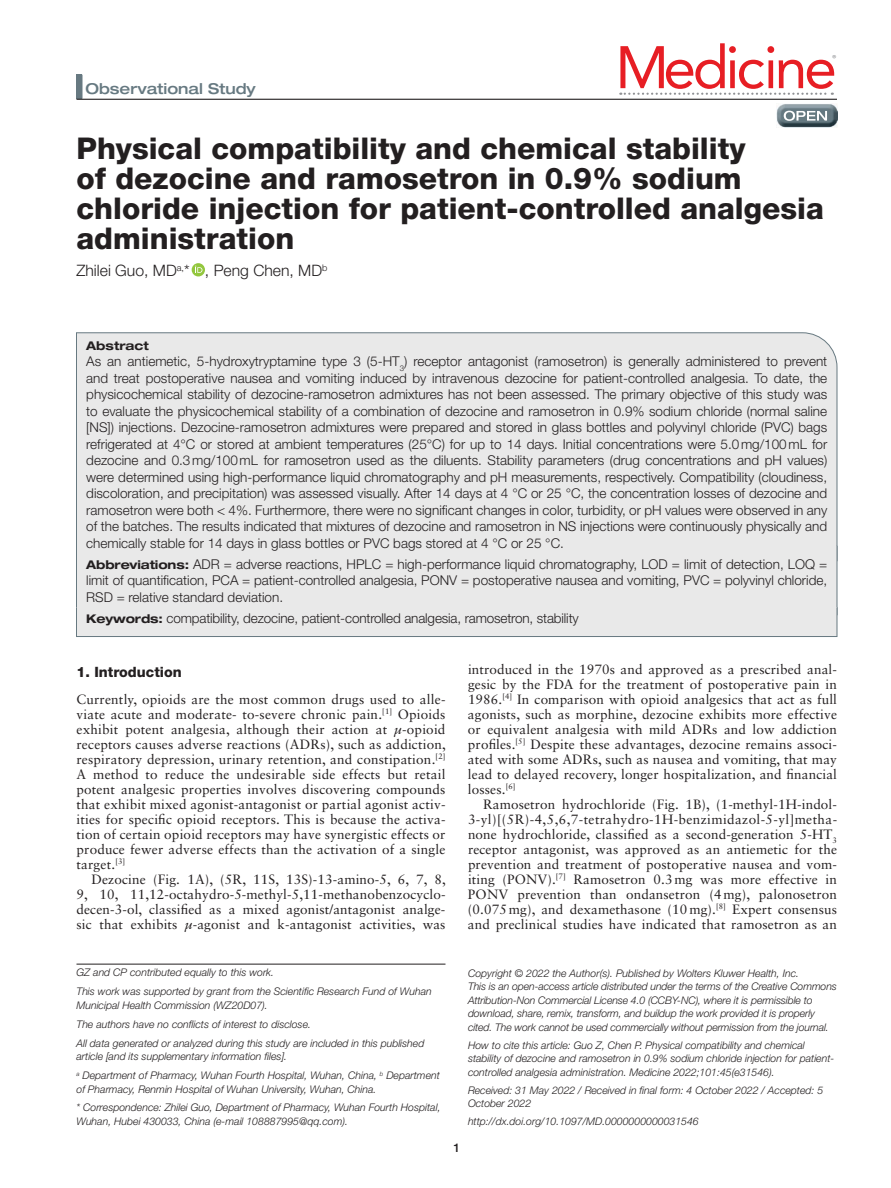
<style>
.page{position:relative;width:891px;height:1188px;background:#fff}
.page>*{position:absolute;margin:0;border:0;box-sizing:border-box;transform-origin:0 0}
.t1{font:59.4px "Avenir";letter-spacing:-.06em;color:#e71e24}
.t2{font:800 30px/30px "Helvetica Neue LT Std";color:#231f20}
.t3{font:300 15.75px "Helvetica Neue LT Std";color:#231f20}
.t4{font:500 expanded 15px "Helvetica Neue LT Std";color:#667981}
.t5{font:800 14.25px "Helvetica Neue LT Std";color:#231f20}
.t6{font:13.5px/15px "Sabon LT Std";letter-spacing:.01em;color:#231f20;text-align:justify}
.t7{font:300 13.5px/16.5px "Helvetica Neue LT Std";color:#231f20;text-align:justify}
.t8{font:700 expanded 12px "Helvetica Neue LT Std";color:#231f20}
.t9{font:500 12px "Helvetica Neue LT Std";color:#231f20}
.t10{font:italic 300 10.5px/13.5px "Helvetica Neue LT Std";color:#231f20}
.t11{font:500 10.35px "Akzidenz Grotesk BE";color:#909295}
.s1{font-weight:700;font-stretch:expanded;font-size:12px}
.s2{font-style:italic}
</style>
<div class="page">
<div style="left:76px;top:74px;width:6px;height:25px;background:#677981"></div>
<hr style="left:76px;top:99px;width:761px;height:1px;background:#231f20">
<img style="left:776px;top:104px;width:61px;height:24px">
<svg style="left:784px;top:111px;width:43px;height:10px"></svg>
<svg style="left:620px;top:93px;width:213px;height:2px"></svg>
<div style="left:76px;top:332px;width:762px;height:230px;background:#e9e9e9"></div>
<div style="left:76px;top:546px;width:761px;height:70px;background:#e9e9e9"></div>
<div style="left:76px;top:607px;width:761px;height:30px;background:#e9e9e9"></div>
<div style="left:76px;top:607px;width:761px;height:30px;border:1px solid #677981"></div>
<svg style="left:192px;top:263px;width:13px;height:13px"></svg>
<svg style="left:195px;top:266px;width:7px;height:7px"></svg>
<hr style="left:76px;top:964px;width:370px;height:1px;background:#231f20">
<p class="t4" style="left:86px;top:80px;width:172px">Observational Study</p>
<h1 class="t1" style="left:615px;top:33px;width:223px">Medicine</h1>
<p class="t11" style="left:832px;top:52px;width:6px">®</p>
<h2 class="t2" style="left:76px;top:134px;width:749px">Physical compatibility and chemical stability<br>of dezocine and ramosetron in 0.9% sodium chloride injection for patient-controlled analgesia administration</h2>
<p class="t3" style="left:76px;top:261px;width:252px">Zhilei Guo, MD<sup>a,</sup>* , Peng Chen, MD<sup>b</sup></p>
<p class="t8" style="left:86px;top:338px;width:64px">Abstract</p>
<p class="t7" style="left:86px;top:353px;width:743px">As an antiemetic, 5-hydroxytryptamine type 3 (5-HT<sub>3</sub>) receptor antagonist (ramosetron) is generally administered to prevent and treat postoperative nausea and vomiting induced by intravenous dezocine for patient-controlled analgesia. To date, the physicochemical stability of dezocine-ramosetron admixtures has not been assessed. The primary objective of this study was to evaluate the physicochemical stability of a combination of dezocine and ramosetron in 0.9% sodium chloride (normal saline [NS]) injections. Dezocine-ramosetron admixtures were prepared and stored in glass bottles and polyvinyl chloride (PVC) bags refrigerated at 4°C or stored at ambient temperatures (25°C) for up to 14 days. Initial concentrations were 5.0mg/100mL for dezocine and 0.3mg/100mL for ramosetron used as the diluents. Stability parameters (drug concentrations and pH values) were determined using high-performance liquid chromatography and pH measurements, respectively. Compatibility (cloudiness, discoloration, and precipitation) was assessed visually. After 14 days at 4 °C or 25 °C, the concentration losses of dezocine and ramosetron were both &lt; 4%. Furthermore, there were no significant changes in color, turbidity, or pH values were observed in any of the batches. The results indicated that mixtures of dezocine and ramosetron in NS injections were continuously physically and chemically stable for 14 days in glass bottles or PVC bags stored at 4 °C or 25 °C.</p>
<p class="t7" style="left:86px;top:556px;width:743px"><span class="s1">Abbreviations:</span> ADR = adverse reactions, HPLC = high-performance liquid chromatography, LOD = limit of detection, LOQ = limit of quantification, PCA = patient-controlled analgesia, PONV = postoperative nausea and vomiting, PVC = polyvinyl chloride, RSD = relative standard deviation.</p>
<p class="t7" style="left:86px;top:610px;width:494px"><span class="s1">Keywords:</span> compatibility, dezocine, patient-controlled analgesia, ramosetron, stability</p>
<p class="t5" style="left:76px;top:663px;width:107px">1. Introduction</p>
<p class="t6" style="left:76px;top:692px;width:371px">Currently, opioids are the most common drugs used to alle&shy;viate acute and moderate- to-severe chronic pain.<sup>[1]</sup> Opioids exhibit potent analgesia, although their action at <span class="s2">μ</span>-opioid receptors causes adverse reactions (ADRs), such as addiction, respiratory depression, urinary retention, and constipation.<sup>[2] </sup>A method to reduce the undesirable side effects but retail potent analgesic properties involves discovering compounds that exhibit mixed agonist-antagonist or partial agonist activ&shy;ities for specific opioid receptors. This is because the activa&shy;tion of certain opioid receptors may have synergistic effects or produce fewer adverse effects than the activation of a single target.<sup>[3]</sup></p>
<p class="t6" style="left:77px;top:872px;width:371px;text-indent:15px">Dezocine (Fig. 1A), (5R, 11S, 13S)-13-amino-5, 6, 7, 8, 9, 10, 11,12-octahydro-5-methyl-5,11-methanobenzocyclo&shy;decen-3-ol, classified as a mixed agonist/antagonist analge&shy;sic that exhibits <span class="s2">μ</span>-agonist and k-antagonist activities, was</p>
<p class="t6" style="left:468px;top:662px;width:371px">introduced in the 1970s and approved as a prescribed anal&shy;gesic by the FDA for the treatment of postoperative pain in 1986.<sup>[4]</sup> In comparison with opioid analgesics that act as full agonists, such as morphine, dezocine exhibits more effective or equivalent analgesia with mild ADRs and low addiction profiles.<sup>[5]</sup> Despite these advantages, dezocine remains associ&shy;ated with some ADRs, such as nausea and vomiting, that may lead to delayed recovery, longer hospitalization, and financial losses.<sup>[6]</sup></p>
<p class="t6" style="left:468px;top:797px;width:371px;text-indent:15px">Ramosetron hydrochloride (Fig. 1B), (1-methyl-1H-indol-3-yl)[(5R)-4,5,6,7-tetrahydro-1H-benzimidazol-5-yl]metha&shy;none hydrochloride, classified as a second-generation 5-HT<sub>3 </sub>receptor antagonist, was approved as an antiemetic for the prevention and treatment of postoperative nausea and vom&shy;iting (PONV).<sup>[7]</sup> Ramosetron 0.3 mg was more effective in PONV prevention than ondansetron (4 mg), palonosetron (0.075 mg), and dexamethasone (10 mg).<sup>[8]</sup> Expert consensus and preclinical studies have indicated that ramosetron as an</p>
<p class="t10" style="left:76px;top:963px;width:357px;line-height:18.9px">GZ and CP contributed equally to this work.<br>This work was supported by grant from the Scientific Research Fund of Wuhan</p>
<p class="t10" style="left:76px;top:996px;width:349px;line-height:18.9px">Municipal Health Commission (WZ20D07).<br>The authors have no conflicts of interest to disclose.<br>All data generated or analyzed during this study are included in this published</p>
<p class="t10" style="left:76px;top:1047px;width:365px;line-height:18.9px">article [and its supplementary information files].<br><sup>a</sup> Department of Pharmacy, Wuhan Fourth Hospital, Wuhan, China, <sup>b</sup> Department</p>
<p class="t10" style="left:76px;top:1079px;width:366px;line-height:18.9px">of Pharmacy, Renmin Hospital of Wuhan University, Wuhan, China.<br>* Correspondence: Zhilei Guo, Department of Pharmacy, Wuhan Fourth Hospital,</p>
<p class="t10" style="left:76px;top:1114px;width:273px">Wuhan, Hubei 430033, China (e-mail 108887995@qq.com).</p>
<p class="t9" style="left:453px;top:1140px;width:8px">1</p>
<p class="t10" style="left:468px;top:966px;width:370px">Copyright © 2022 the Author(s). Published by Wolters Kluwer Health, Inc.<br>This is an open-access article distributed under the terms of the Creative Commons Attribution-Non Commercial License 4.0 (CCBY-NC), where it is permissible to download, share, remix, transform, and buildup the work provided it is properly cited. The work cannot be used commercially without permission from the journal.</p>
<p class="t10" style="left:468px;top:1038px;width:368px">How to cite this article: Guo Z, Chen P. Physical compatibility and chemical stability of dezocine and ramosetron in 0.9% sodium chloride injection for patient&shy;controlled analgesia administration. Medicine 2022;101:45(e31546).</p>
<p class="t10" style="left:468px;top:1083px;width:357px">Received: 31 May 2022 / Received in final form: 4 October 2022 / Accepted: 5<br>October 2022</p>
<p class="t10" style="left:468px;top:1114px;width:232px">http://dx.doi.org/10.1097/MD.0000000000031546</p>
</div>
